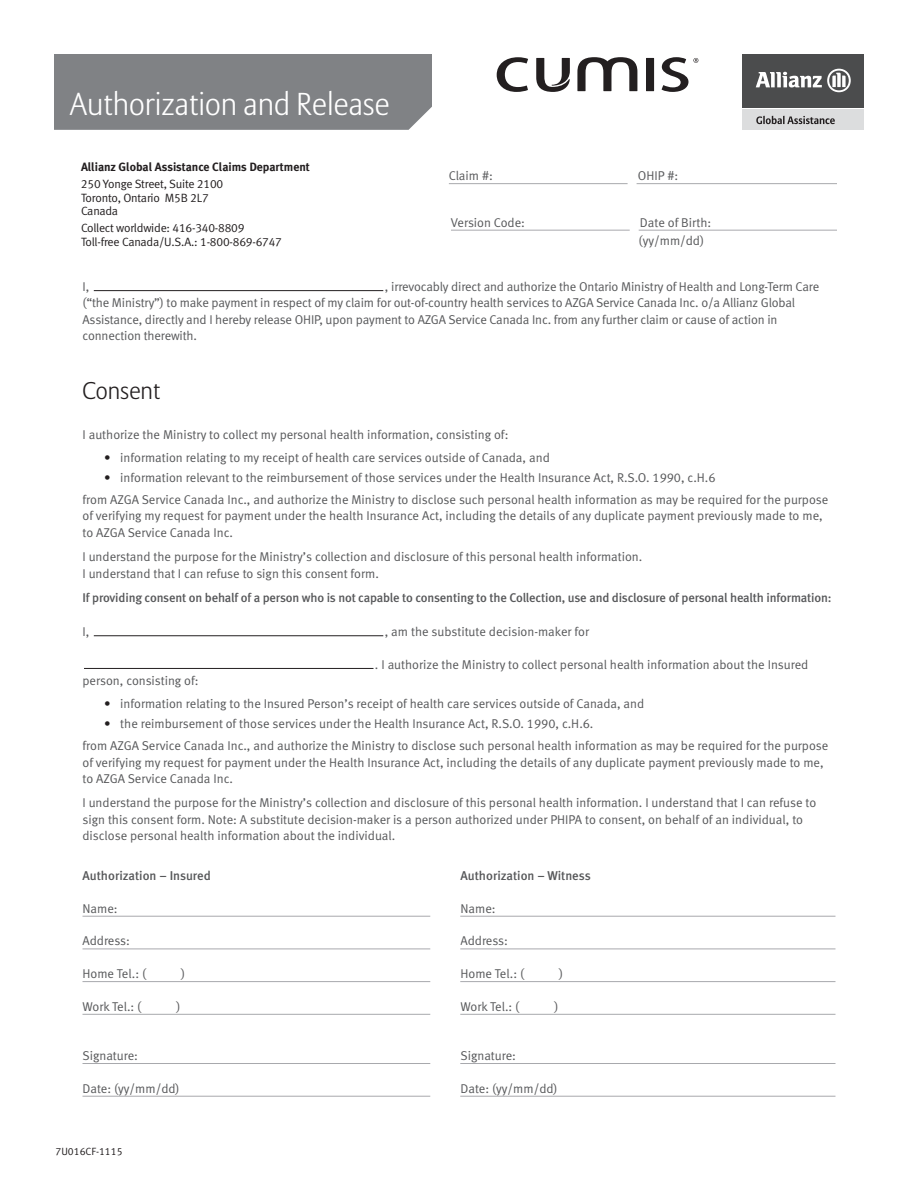
<style>
.page{position:relative;width:918px;height:1188px;background:#fff}
.page>*{position:absolute;margin:0;border:0;box-sizing:border-box;transform-origin:0 0}
.t1{font:300 31.5px "Allianz Sans";color:#fff}
.t2{font:300 24px "Allianz Sans";color:#231f20}
.t3{font:12.75px/16.5px "Meta Normal LF";color:#57585a}
.t4{font:12.75px "Meta Medium LF";color:#57585a}
.t5{font:12.6px "Meta Medium LF";letter-spacing:-.01em;color:#57585a}
.t6{font:12px/13.5px "Meta Normal LF";letter-spacing:-.015em;color:#231f20}
.t7{font:700 12px "Meta Plus";letter-spacing:-.005em;color:#231f20}
.t8{font:10.5px "Meta Normal LF";color:#231f20}
.s1{color:#231f20}
</style>
<div class="page">
<div style="left:54px;top:54px;width:378px;height:76px;background:#808285"></div>
<div style="left:743px;top:54px;width:121px;height:77px;background:linear-gradient(to right,#fff,#fff)"></div>
<div style="left:743px;top:54px;width:121px;height:54px;background:#4b4c4d"></div>
<svg style="left:756px;top:69px;width:95px;height:23px"></svg>
<div style="left:743px;top:110px;width:121px;height:20px;background:#dcddde"></div>
<svg style="left:756px;top:116px;width:79px;height:8px"></svg>
<svg style="left:497px;top:57px;width:201px;height:35px"></svg>
<hr style="left:94px;top:635px;width:289px;height:1px;background:#231f20">
<hr style="left:84px;top:668px;width:290px;height:1px;background:#231f20">
<hr style="left:94px;top:290px;width:289px;height:1px;background:#231f20">
<hr style="left:449px;top:183px;width:388px;height:1px;background:#a8a9ad">
<div style="left:628px;top:174px;width:9px;height:19px;background:#fff"></div>
<hr style="left:451px;top:230px;width:386px;height:1px;background:#a8a9ad">
<div style="left:630px;top:221px;width:9px;height:19px;background:#fff"></div>
<hr style="left:82px;top:916px;width:754px;height:1px;background:#a8a9ad">
<hr style="left:82px;top:949px;width:754px;height:1px;background:#a8a9ad">
<hr style="left:82px;top:981px;width:754px;height:1px;background:#a8a9ad">
<hr style="left:82px;top:1014px;width:754px;height:1px;background:#a8a9ad">
<hr style="left:82px;top:1063px;width:754px;height:1px;background:#a8a9ad">
<hr style="left:82px;top:1096px;width:754px;height:1px;background:#a8a9ad">
<div style="left:430px;top:907px;width:30px;height:195px;background:#fff"></div>
<h1 class="t1" style="left:70px;top:91px;width:321px">Authorization and Release</h1>
<p class="t7" style="left:81px;top:160px;width:230px">Allianz Global Assistance Claims Department</p>
<p class="t6" style="left:81px;top:178px;width:144px">250 Yonge Street, Suite 2100<br>Toronto, Ontario M5B 2L7<br>Canada</p>
<p class="t6" style="left:81px;top:222px;width:202px">Collect worldwide: 416-340-8809<br>Toll-free Canada/U.S.A.: 1-800-869-6747</p>
<p class="t3" style="left:449px;top:169px;width:46px">Claim #:</p>
<p class="t3" style="left:638px;top:169px;width:42px">OHIP #:</p>
<p class="t3" style="left:451px;top:215px;width:76px">Version Code:</p>
<p class="t3" style="left:639px;top:214px;width:74px;line-height:18px">Date of Birth: (yy/mm/dd)</p>
<p class="t3" style="left:83px;top:280px;width:738px;text-indent:302px">, irrevocably direct and authorize the Ontario Ministry of Health and Long-Term Care (“the Ministry”) to make payment in respect of my claim for out-of-country health services to AZGA Service Canada Inc. o/a Allianz Global Assistance, directly and I hereby release OHIP, upon payment to AZGA Service Canada Inc. from any further claim or cause of action in connection therewith.</p>
<p class="t3" style="left:82px;top:280px;width:8px">I,</p>
<h2 class="t2" style="left:82px;top:380px;width:79px">Consent</h2>
<p class="t3" style="left:82px;top:428px;width:427px">I authorize the Ministry to collect my personal health information, consisting of:</p>
<p class="t3" style="left:104px;top:450px;width:447px"><span class="s1">•</span> information relating to my receipt of health care services outside of Canada, and</p>
<p class="t3" style="left:82px;top:468px;width:747px;line-height:21.9px;text-indent:22px"><span class="s1">•</span> information relevant to the reimbursement of those services under the Health Insurance Act, R.S.O. 1990, c.H.6<br>from AZGA Service Canada Inc., and authorize the Ministry to disclose such personal health information as may be required for the purpose</p>
<p class="t3" style="left:82px;top:509px;width:742px">of verifying my request for payment under the health Insurance Act, including the details of any duplicate payment previously made to me, to AZGA Service Canada Inc.</p>
<p class="t3" style="left:82px;top:550px;width:561px">I understand the purpose for the Ministry’s collection and disclosure of this personal health information.<br>I understand that I can refuse to sign this consent form.</p>
<p class="t5" style="left:82px;top:593px;width:751px">If providing consent on behalf of a person who is not capable to consenting to the Collection, use and disclosure of personal health information:</p>
<p class="t3" style="left:82px;top:625px;width:8px">I,</p>
<p class="t3" style="left:385px;top:625px;width:206px">, am the substitute decision-maker for</p>
<p class="t3" style="left:375px;top:657px;width:435px">. I authorize the Ministry to collect personal health information about the Insured</p>
<p class="t3" style="left:83px;top:674px;width:118px">person, consisting of:</p>
<p class="t3" style="left:104px;top:696px;width:542px"><span class="s1">•</span> information relating to the Insured Person’s receipt of health care services outside of Canada, and</p>
<p class="t3" style="left:83px;top:714px;width:747px;line-height:21.9px;text-indent:22px"><span class="s1">•</span> the reimbursement of those services under the Health Insurance Act, R.S.O. 1990, c.H.6.<br>from AZGA Service Canada Inc., and authorize the Ministry to disclose such personal health information as may be required for the purpose</p>
<p class="t3" style="left:83px;top:755px;width:743px">of verifying my request for payment under the Health Insurance Act, including the details of any duplicate payment previously made to me, to AZGA Service Canada Inc.</p>
<p class="t3" style="left:83px;top:796px;width:735px">I understand the purpose for the Ministry’s collection and disclosure of this personal health information. I understand that I can refuse to sign this consent form. Note: A substitute decision-maker is a person authorized under PHIPA to consent, on behalf of an individual, to disclose personal health information about the individual.</p>
<p class="t4" style="left:82px;top:871px;width:130px">Authorization – Insured</p>
<p class="t4" style="left:461px;top:871px;width:132px">Authorization – Witness</p>
<p class="t3" style="left:82px;top:901px;width:37px">Name:</p>
<p class="t3" style="left:461px;top:901px;width:37px">Name:</p>
<p class="t3" style="left:82px;top:934px;width:49px">Address:</p>
<p class="t3" style="left:460px;top:934px;width:49px">Address:</p>
<p class="t3" style="left:82px;top:967px;width:65px">Home Tel.: (</p>
<p class="t3" style="left:181px;top:967px;width:6px">)</p>
<p class="t3" style="left:461px;top:967px;width:65px">Home Tel.: (</p>
<p class="t3" style="left:559px;top:967px;width:6px">)</p>
<p class="t3" style="left:82px;top:999px;width:60px">Work Tel.: (</p>
<p class="t3" style="left:176px;top:999px;width:6px">)</p>
<p class="t3" style="left:461px;top:999px;width:60px">Work Tel.: (</p>
<p class="t3" style="left:554px;top:999px;width:6px">)</p>
<p class="t3" style="left:82px;top:1049px;width:57px">Signature:</p>
<p class="t3" style="left:460px;top:1049px;width:57px">Signature:</p>
<p class="t3" style="left:82px;top:1081px;width:99px">Date: (yy/mm/dd)</p>
<p class="t3" style="left:461px;top:1081px;width:99px">Date: (yy/mm/dd)</p>
<p class="t8" style="left:56px;top:1148px;width:69px">7U016CF-1115</p>
</div>
